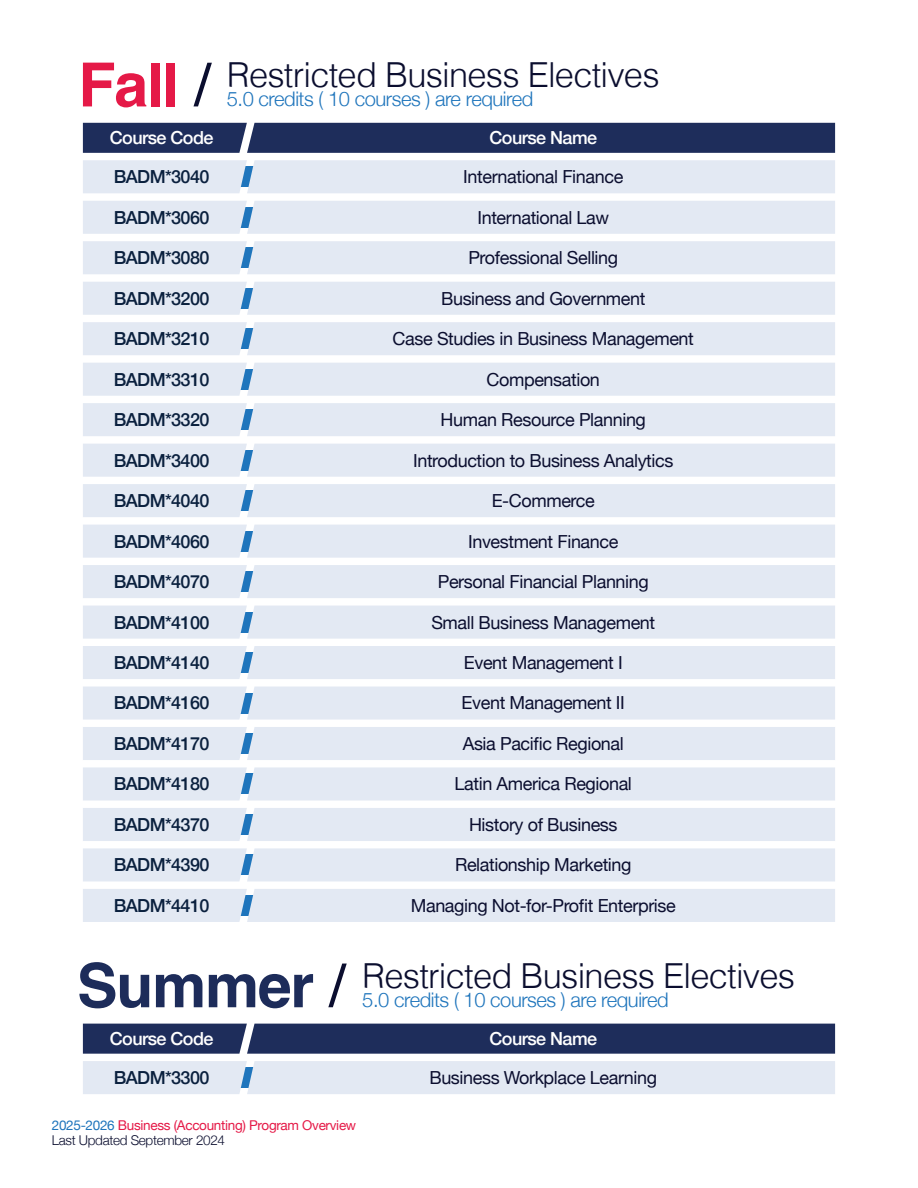
<style>
.page{position:relative;width:918px;height:1188px;background:#fff}
.page>*{position:absolute;margin:0;border:0;box-sizing:border-box;transform-origin:0 0}
.t1{font:700 60.9px "Helvetica";color:#e51947}
.t2{font:300 34.5px "Helvetica";letter-spacing:-.02em;color:#0b0e2f}
.t3{font:300 20.1px "Helvetica Neue";letter-spacing:-.02em;color:#1f75bc}
.t4{font:18px "Helvetica Neue";letter-spacing:-.02em;color:#0b0e2f}
.t5{font:500 18px "Helvetica Neue";letter-spacing:-.03em;color:#0a203e}
.t6{font:500 18px "Helvetica Neue";letter-spacing:-.03em;color:#fff}
.t7{font:13.5px/15px "Helvetica Neue";letter-spacing:-.02em;color:#e51947}
.s1{font-weight:400;color:#0b0e2f}
.s2{font-weight:700;font-size:60.9px;color:#1d2c5a}
.s3{font-weight:400;font-size:60.9px}
.s4{color:#1f75bc}
.s5{font-weight:300;color:#0b0e2f}
</style>
<div class="page">
<div style="left:83px;top:123px;width:752px;height:30px;background:#1e2d5b"></div>
<div style="left:83px;top:160px;width:752px;height:33px;background:#e3e9f3"></div>
<div style="left:83px;top:201px;width:752px;height:33px;background:#e3e9f3"></div>
<div style="left:83px;top:241px;width:752px;height:33px;background:#e3e9f3"></div>
<div style="left:83px;top:282px;width:752px;height:33px;background:#e3e9f3"></div>
<div style="left:83px;top:322px;width:752px;height:33px;background:#e3e9f3"></div>
<div style="left:83px;top:363px;width:752px;height:33px;background:#e3e9f3"></div>
<div style="left:83px;top:403px;width:752px;height:33px;background:#e3e9f3"></div>
<div style="left:83px;top:444px;width:752px;height:33px;background:#e3e9f3"></div>
<div style="left:83px;top:484px;width:752px;height:33px;background:#e3e9f3"></div>
<div style="left:83px;top:525px;width:752px;height:33px;background:#e3e9f3"></div>
<div style="left:83px;top:565px;width:752px;height:33px;background:#e3e9f3"></div>
<div style="left:83px;top:606px;width:752px;height:33px;background:#e3e9f3"></div>
<div style="left:83px;top:646px;width:752px;height:33px;background:#e3e9f3"></div>
<div style="left:83px;top:687px;width:752px;height:33px;background:#e3e9f3"></div>
<div style="left:83px;top:727px;width:752px;height:33px;background:#e3e9f3"></div>
<div style="left:83px;top:767px;width:752px;height:34px;background:#e3e9f3"></div>
<div style="left:83px;top:808px;width:752px;height:33px;background:#e3e9f3"></div>
<div style="left:83px;top:848px;width:752px;height:33px;background:#e3e9f3"></div>
<div style="left:83px;top:889px;width:752px;height:33px;background:#e3e9f3"></div>
<div style="left:83px;top:1061px;width:752px;height:33px;background:#e3e9f3"></div>
<div style="left:83px;top:1024px;width:752px;height:30px;background:#1e2d5b"></div>
<h1 class="t1" style="left:78px;top:48px;width:134px">Fall <span class="s1">/</span></h1>
<h2 class="t2" style="left:227px;top:46px;width:434px">Restricted Business Electives</h2>
<p class="t3" style="left:227px;top:83px;width:308px">5.0 credits ( 10 courses ) are required</p>
<p class="t6" style="left:110px;top:123px;width:105px">Course Code</p>
<p class="t6" style="left:489px;top:123px;width:109px">Course Name</p>
<p class="t5" style="left:114px;top:162px;width:97px">BADM*3040</p>
<p class="t4" style="left:463px;top:164px;width:162px">International Finance</p>
<p class="t5" style="left:114px;top:203px;width:97px">BADM*3060</p>
<p class="t4" style="left:477px;top:204px;width:133px">International Law</p>
<p class="t5" style="left:114px;top:243px;width:97px">BADM*3080</p>
<p class="t4" style="left:468px;top:245px;width:151px">Professional Selling</p>
<p class="t5" style="left:114px;top:284px;width:97px">BADM*3200</p>
<p class="t4" style="left:441px;top:285px;width:206px">Business and Government</p>
<p class="t5" style="left:114px;top:324px;width:97px">BADM*3210</p>
<p class="t4" style="left:393px;top:326px;width:303px">Case Studies in Business Management</p>
<p class="t5" style="left:114px;top:365px;width:97px">BADM*3310</p>
<p class="t4" style="left:487px;top:366px;width:115px">Compensation</p>
<p class="t5" style="left:114px;top:405px;width:97px">BADM*3320</p>
<p class="t4" style="left:441px;top:407px;width:207px">Human Resource Planning</p>
<p class="t5" style="left:114px;top:446px;width:97px">BADM*3400</p>
<p class="t4" style="left:413px;top:447px;width:262px">Introduction to Business Analytics</p>
<p class="t5" style="left:114px;top:486px;width:97px">BADM*4040</p>
<p class="t4" style="left:492px;top:488px;width:105px">E-Commerce</p>
<p class="t5" style="left:114px;top:527px;width:97px">BADM*4060</p>
<p class="t4" style="left:468px;top:528px;width:152px">Investment Finance</p>
<p class="t5" style="left:114px;top:567px;width:97px">BADM*4070</p>
<p class="t4" style="left:438px;top:569px;width:213px">Personal Financial Planning</p>
<p class="t5" style="left:114px;top:608px;width:97px">BADM*4100</p>
<p class="t4" style="left:431px;top:609px;width:225px">Small Business Management</p>
<p class="t5" style="left:114px;top:648px;width:97px">BADM*4140</p>
<p class="t4" style="left:464px;top:650px;width:160px">Event Management I</p>
<p class="t5" style="left:114px;top:689px;width:97px">BADM*4160</p>
<p class="t4" style="left:462px;top:690px;width:165px">Event Management II</p>
<p class="t5" style="left:114px;top:729px;width:97px">BADM*4170</p>
<p class="t4" style="left:463px;top:731px;width:163px">Asia Pacific Regional</p>
<p class="t5" style="left:114px;top:770px;width:97px">BADM*4180</p>
<p class="t4" style="left:455px;top:771px;width:179px">Latin America Regional</p>
<p class="t5" style="left:114px;top:810px;width:97px">BADM*4370</p>
<p class="t4" style="left:469px;top:812px;width:150px">History of Business</p>
<p class="t5" style="left:114px;top:851px;width:97px">BADM*4390</p>
<p class="t4" style="left:455px;top:852px;width:178px">Relationship Marketing</p>
<p class="t5" style="left:114px;top:891px;width:97px">BADM*4410</p>
<p class="t4" style="left:411px;top:892px;width:267px">Managing Not-for-Profit Enterprise</p>
<h2 class="t2" style="left:77px;top:946px;width:720px"><span class="s2">Summer</span> <span class="s3">/</span> Restricted Business Electives</h2>
<p class="t3" style="left:362px;top:984px;width:308px">5.0 credits ( 10 courses ) are required</p>
<p class="t6" style="left:110px;top:1024px;width:105px">Course Code</p>
<p class="t6" style="left:489px;top:1024px;width:109px">Course Name</p>
<p class="t5" style="left:114px;top:1063px;width:97px">BADM*3300</p>
<p class="t4" style="left:429px;top:1065px;width:229px">Business Workplace Learning</p>
<p class="t7" style="left:52px;top:1118px;width:306px"><span class="s4">2025-2026</span> Business (Accounting) Program Overview<br><span class="s5">Last Updated September 2024</span></p>
</div>
